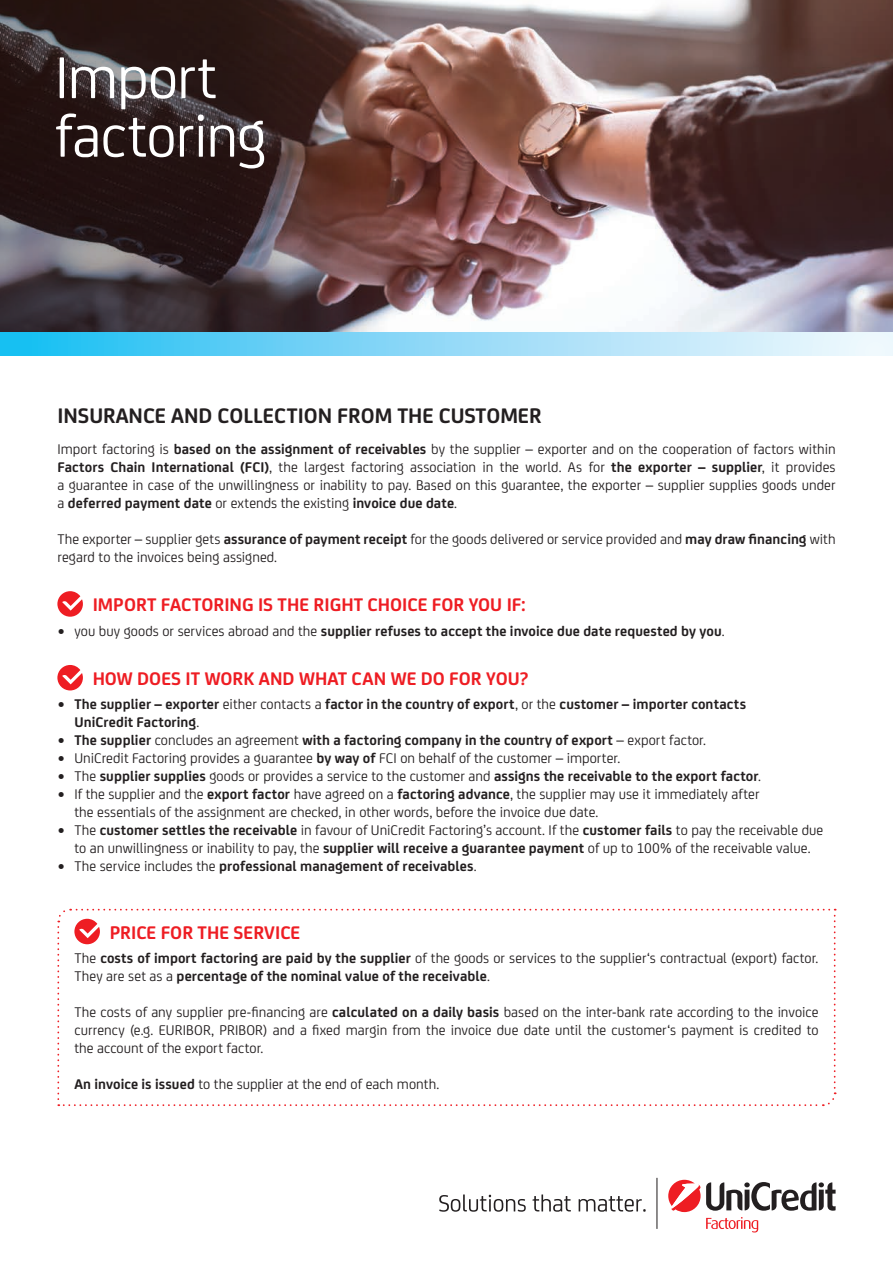
<style>
.page{position:relative;width:893px;height:1263px;background:#fff}
.page>*{position:absolute;margin:0;border:0;box-sizing:border-box;transform-origin:0 0}
.t1{font:63px/58.5px "Uni Credit";letter-spacing:-.015em;color:#fff}
.t2{font:700 22.5px "Uni Credit";color:#231f20}
.t3{font:700 19.5px "Uni Credit";color:#ee1d23}
.t4{font:15px/18px "Uni Credit";letter-spacing:.005em;color:#231f20;text-align:justify}
.t5{font:700 15px/18px "Uni Credit";letter-spacing:.005em;color:#231f20}
.s1{font-weight:700}
.s2{font-weight:400;font-size:21px}
.s3{font-weight:400}
.s4{font-size:21px}
</style>
<div class="page">
<div style="left:0;top:332px;width:893px;height:23px;background:linear-gradient(to right,#1cbdf2,#fdf8fd)"></div>
<img style="left:391px;top:0;width:502px;height:332px">
<svg style="left:0;top:0;width:391px;height:332px;background:#423131"></svg>
<svg style="left:668px;top:1180px;width:168px;height:52px"></svg>
<svg style="left:439px;top:1194px;width:87px;height:18px"></svg>
<svg style="left:532px;top:1194px;width:39px;height:18px"></svg>
<svg style="left:579px;top:1196px;width:67px;height:16px"></svg>
<hr style="left:656px;top:1178px;width:1px;height:51px;background:#231f20">
<svg style="left:57px;top:591px;width:26px;height:26px"></svg>
<svg style="left:57px;top:665px;width:26px;height:25px"></svg>
<svg style="left:57px;top:909px;width:779px;height:197px"></svg>
<h1 class="t1" style="left:55px;top:44px;width:214px">Import factoring</h1>
<h2 class="t2" style="left:57px;top:399px;width:486px">INSURANCE AND COLLECTION FROM THE CUSTOMER</h2>
<p class="t4" style="left:57px;top:439px;width:780px">Import factoring is <span class="s1">based on the assignment of receivables</span> by the supplier – exporter and on the cooperation of factors within <span class="s1">Factors Chain International (FCI)</span>, the largest factoring association in the world. As for <span class="s1">the exporter – supplier</span>, it provides a guarantee in case of the unwillingness or inability to pay. Based on this guarantee, the exporter – supplier supplies goods under a <span class="s1">deferred payment date</span> or extends the existing <span class="s1">invoice due date</span>.</p>
<p class="t4" style="left:57px;top:529px;width:780px">The exporter – supplier gets <span class="s1">assurance of payment receipt</span> for the goods delivered or service provided and <span class="s1">may draw financing</span> with regard to the invoices being assigned.</p>
<h3 class="t3" style="left:93px;top:590px;width:435px">IMPORT FACTORING IS THE RIGHT CHOICE FOR YOU IF:</h3>
<p class="t5" style="left:57px;top:620px;width:669px"><span class="s2">•</span> <span class="s3">you buy goods or services abroad and the</span> supplier refuses to accept the invoice due date requested by you<span class="s3">.</span></p>
<h3 class="t3" style="left:93px;top:664px;width:437px">HOW DOES IT WORK AND WHAT CAN WE DO FOR YOU?</h3>
<p class="t5" style="left:74px;top:694px;width:673px;text-indent:-17px"><span class="s2">•</span> The supplier – exporter <span class="s3">either contacts a</span> factor in the country of export<span class="s3">, or the</span> customer – importer contacts<br>UniCredit Factoring<span class="s3">.</span></p>
<p class="t5" style="left:57px;top:730px;width:650px"><span class="s2">•</span> The supplier <span class="s3">concludes an agreement</span> with a factoring company in the country of export <span class="s3">– export factor.</span></p>
<p class="t4" style="left:57px;top:748px;width:564px"><span class="s4">•</span> UniCredit Factoring provides a guarantee <span class="s1">by way of</span> FCI on behalf of the customer – importer.</p>
<p class="t5" style="left:57px;top:766px;width:705px"><span class="s2">•</span> <span class="s3">The</span> supplier supplies <span class="s3">goods or provides a service to the customer and</span> assigns the receivable to the export factor<span class="s3">.</span></p>
<p class="t4" style="left:74px;top:784px;width:687px;text-indent:-17px"><span class="s4">•</span> If the supplier and the <span class="s1">export factor</span> have agreed on a <span class="s1">factoring advance</span>, the supplier may use it immediately after the essentials of the assignment are checked, in other words, before the invoice due date.</p>
<p class="t4" style="left:57px;top:820px;width:767px;text-align:center"><span class="s4">•</span> The <span class="s1">customer settles the receivable</span> in favour of UniCredit Factoring’s account. If the <span class="s1">customer fails</span> to pay the receivable due to an unwillingness or inability to pay, the <span class="s1">supplier will receive a guarantee payment</span> of up to 100% of the receivable value.</p>
<p class="t5" style="left:57px;top:856px;width:421px"><span class="s2">•</span> <span class="s3">The service includes the</span> professional management of receivables<span class="s3">.</span></p>
<h3 class="t3" style="left:110px;top:918px;width:192px">PRICE FOR THE SERVICE</h3>
<p class="t5" style="left:74px;top:948px;width:746px"><span class="s3">The</span> costs of import factoring are paid by the supplier <span class="s3">of the goods or services to the supplier‘s contractual (export) factor.<br>They are set as a</span> percentage of the nominal value of the receivable<span class="s3">.</span></p>
<p class="t4" style="left:74px;top:1002px;width:746px">The costs of any supplier pre-financing are <span class="s1">calculated on a daily basis</span> based on the inter-bank rate according to the invoice currency (e.g. EURIBOR, PRIBOR) and a fixed margin from the invoice due date until the customer‘s payment is credited to the account of the export factor.</p>
<p class="t4" style="left:74px;top:1074px;width:366px"><span class="s1">An invoice is issued</span> to the supplier at the end of each month.</p>
</div>
